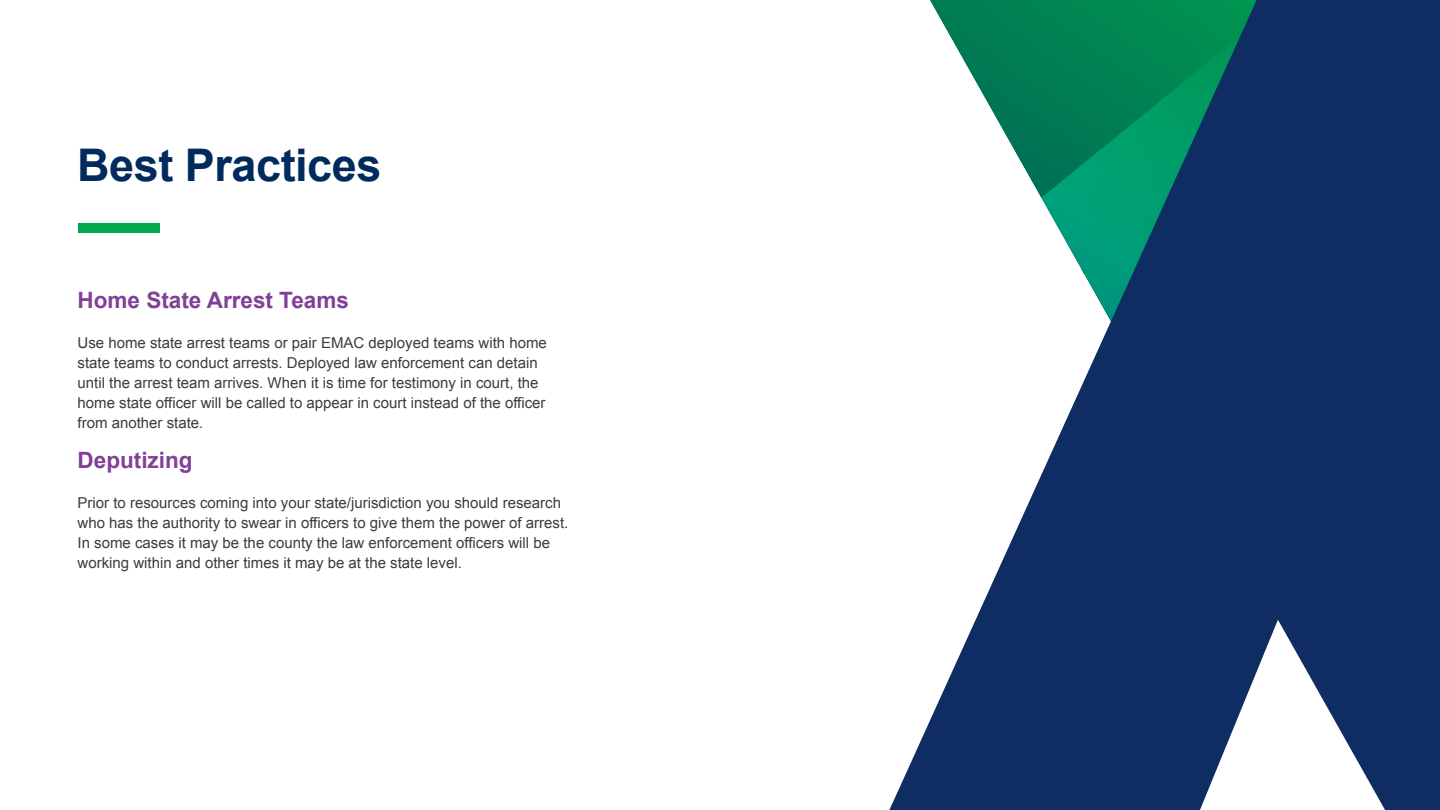
<style>
.page{position:relative;width:1440px;height:810px;background:#fff}
.page>*{position:absolute;margin:0;border:0;box-sizing:border-box;transform-origin:0 0}
.t1{font:700 45px "Arial";letter-spacing:-.01em;color:#002b5c}
.t2{font:700 22.5px "Arial";color:#7f4096}
.t3{font:15px/20px "Arial";color:#3c3c3c}
</style>
<div class="page">
<div style="left:78px;top:223px;width:82px;height:10px;background:#00a94e"></div>
<svg style="left:889px;top:720px;width:41px;height:90px"></svg>
<svg style="left:930px;top:0;width:510px;height:810px"></svg>
<h1 class="t1" style="left:77px;top:140px;width:306px">Best Practices</h1>
<h2 class="t2" style="left:78px;top:287px;width:273px">Home State Arrest Teams</h2>
<p class="t3" style="left:78px;top:332px;width:471px">Use home state arrest teams or pair EMAC deployed teams with home state teams to conduct arrests. Deployed law enforcement can detain until the arrest team arrives. When it is time for testimony in court, the home state officer will be called to appear in court instead of the officer from another state.</p>
<h2 class="t2" style="left:78px;top:447px;width:116px">Deputizing</h2>
<p class="t3" style="left:78px;top:492px;width:492px">Prior to resources coming into your state/jurisdiction you should research who has the authority to swear in officers to give them the power of arrest.<br>In some cases it may be the county the law enforcement officers will be working within and other times it may be at the state level.</p>
</div>
